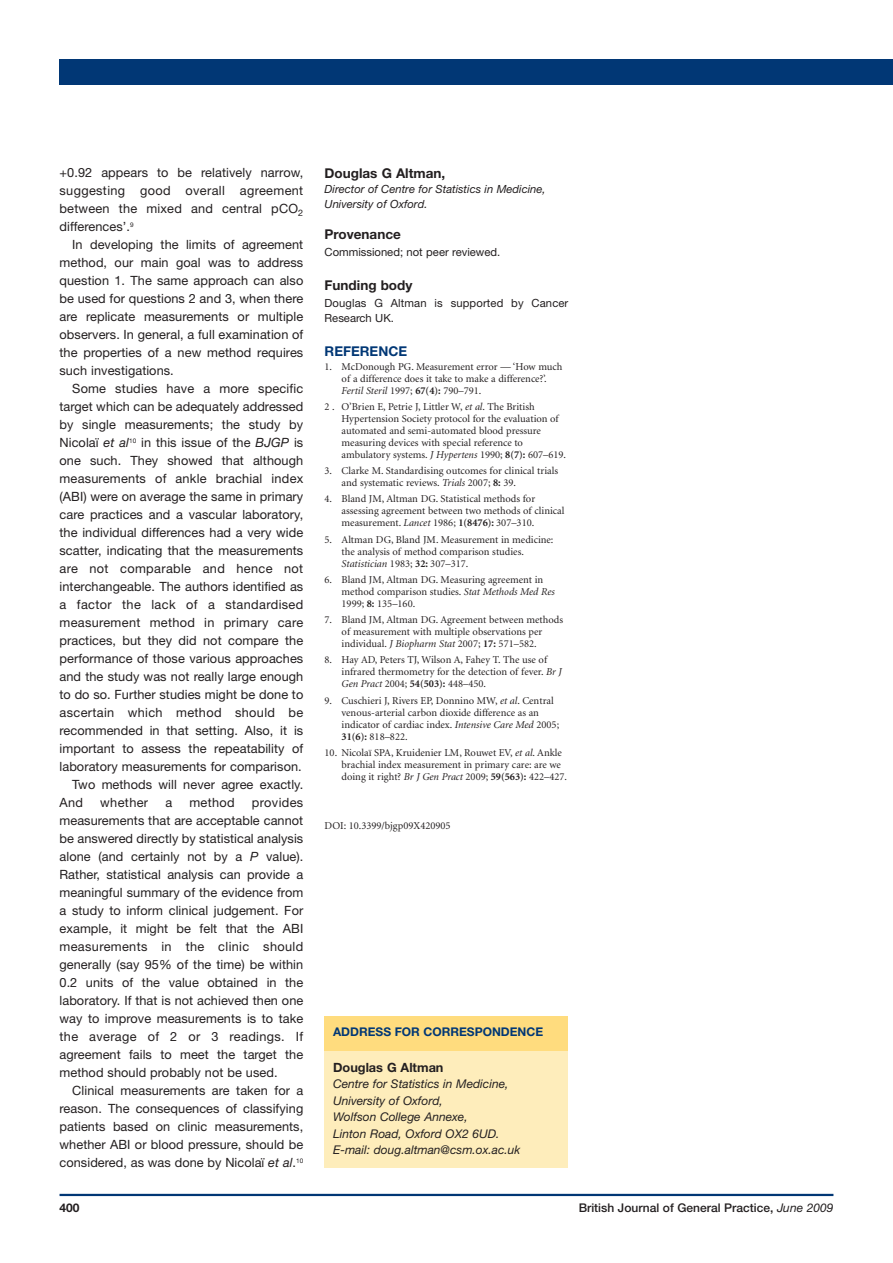
<style>
.page{position:relative;width:893px;height:1263px;background:#fff}
.page>*{position:absolute;margin:0;border:0;box-sizing:border-box;transform-origin:0 0}
.t1{font:700 13.5px "Helvetica Neue";color:#231f20}
.t2{font:700 13.5px "Helvetica Neue";color:#013775}
.t3{font:12.75px/18px "Helvetica Neue";letter-spacing:.005em;color:#231f20;text-align:justify}
.t4{font:12.75px "Helvetica Neue";letter-spacing:.03em;color:#231f20}
.t5{font:12.75px "Helvetica Neue";letter-spacing:.025em;color:#231f20}
.t6{font:700 12.75px "Helvetica Neue";color:#231f20}
.t7{font:italic 12px/16.5px "Helvetica Neue";color:#231f20}
.t8{font:500 12px "Helvetica Neue";color:#231f20}
.t9{font:700 12px "Helvetica Neue";color:#013775}
.t10{font:700 12px "Helvetica Neue";color:#231f20}
.t11{font:11.25px/15px "Helvetica Neue";color:#231f20}
.t12{font:italic 11.25px/15px "Helvetica Neue";color:#231f20}
.t13{font:10.5px/12px "Minion";color:#231f20}
.s1{font-style:italic}
.s2{font-weight:700}
.s3{font-weight:400;font-style:italic}
</style>
<div class="page">
<div style="left:60px;top:60px;width:833px;height:25px;background:#013775"></div>
<hr style="left:60px;top:1194px;width:773px;height:2px;background:#013775">
<div style="left:325px;top:1016px;width:243px;height:151px;background:#feedbb"></div>
<div style="left:325px;top:1016px;width:243px;height:34px;background:#ffdc7e"></div>
<p class="t3" style="left:60px;top:165px;width:245px">+0.92 appears to be relatively narrow, suggesting good overall agreement between the mixed and central pCO<sub>2 </sub>differences’.<sup>9</sup></p>
<p class="t3" style="left:60px;top:237px;width:245px;text-indent:13px">In developing the limits of agreement method, our main goal was to address question 1. The same approach can also be used for questions 2 and 3, when there are replicate measurements or multiple observers. In general, a full examination of the properties of a new method requires such investigations.</p>
<p class="t3" style="left:72px;top:381px;width:233px">Some studies have a more specific</p>
<p class="t3" style="left:60px;top:399px;width:245px">target which can be adequately addressed</p>
<p class="t3" style="left:60px;top:417px;width:245px">by single measurements; the study by</p>
<p class="t3" style="left:60px;top:435px;width:245px">Nicolaï <span class="s1">et al</span><sup>10</sup> in this issue of the <span class="s1">BJGP</span> is</p>
<p class="t3" style="left:60px;top:453px;width:245px">one such. They showed that although</p>
<p class="t3" style="left:60px;top:471px;width:245px">measurements of ankle brachial index</p>
<p class="t3" style="left:60px;top:489px;width:245px">(ABI) were on average the same in primary</p>
<p class="t3" style="left:60px;top:507px;width:245px">care practices and a vascular laboratory,</p>
<p class="t3" style="left:60px;top:525px;width:245px">the individual differences had a very wide</p>
<p class="t3" style="left:60px;top:543px;width:245px">scatter, indicating that the measurements</p>
<p class="t4" style="left:60px;top:564px;width:245px">are not comparable and hence not</p>
<p class="t3" style="left:60px;top:579px;width:245px">interchangeable. The authors identified as</p>
<p class="t4" style="left:60px;top:600px;width:245px">a factor the lack of a standardised</p>
<p class="t5" style="left:60px;top:618px;width:245px">measurement method in primary care</p>
<p class="t3" style="left:60px;top:633px;width:245px">practices, but they did not compare the</p>
<p class="t3" style="left:60px;top:651px;width:245px">performance of those various approaches</p>
<p class="t3" style="left:60px;top:669px;width:245px">and the study was not really large enough</p>
<p class="t3" style="left:60px;top:687px;width:245px">to do so. Further studies might be done to</p>
<p class="t4" style="left:60px;top:708px;width:245px">ascertain which method should be</p>
<p class="t3" style="left:60px;top:723px;width:245px">recommended in that setting. Also, it is</p>
<p class="t3" style="left:60px;top:741px;width:245px">important to assess the repeatability of</p>
<p class="t3" style="left:60px;top:759px;width:244px">laboratory measurements for comparison.</p>
<p class="t3" style="left:72px;top:777px;width:232px">Two methods will never agree exactly.</p>
<p class="t3" style="left:60px;top:795px;width:25px">And</p>
<p class="t4" style="left:100px;top:798px;width:49px">whether</p>
<p class="t3" style="left:165px;top:795px;width:8px">a</p>
<p class="t3" style="left:189px;top:795px;width:47px">method</p>
<p class="t3" style="left:60px;top:795px;width:245px;text-indent:192px">provides measurements that are acceptable cannot be answered directly by statistical analysis alone (and certainly not by a <span class="s1">P</span> value).<br>Rather, statistical analysis can provide a meaningful summary of the evidence from a study to inform clinical judgement. For example, it might be felt that the ABI measurements in the clinic should generally (say 95% of the time) be within 0.2 units of the value obtained in the laboratory. If that is not achieved then one way to improve measurements is to take the average of 2 or 3 readings. If agreement fails to meet the target the method should probably not be used.</p>
<p class="t3" style="left:60px;top:1083px;width:245px;text-indent:13px">Clinical measurements are taken for a reason. The consequences of classifying patients based on clinic measurements, whether ABI or blood pressure, should be considered, as was done by Nicolaï <span class="s1">et al</span>.<sup>10</sup></p>
<p class="t1" style="left:325px;top:168px;width:122px">Douglas G Altman,</p>
<p class="t12" style="left:325px;top:182px;width:223px">Director of Centre for Statistics in Medicine,<br>University of Oxford.</p>
<p class="t1" style="left:325px;top:230px;width:78px">Provenance</p>
<p class="t11" style="left:325px;top:245px;width:177px">Commissioned; not peer reviewed.</p>
<p class="t1" style="left:325px;top:281px;width:89px">Funding body</p>
<p class="t11" style="left:325px;top:296px;width:245px">Douglas G Altman is supported by Cancer<br>Research UK.</p>
<p class="t2" style="left:325px;top:347px;width:84px">REFERENCE</p>
<p class="t13" style="left:342px;top:361px;width:222px;text-indent:-17px">1. McDonough PG. Measurement error — ‘How much of a difference does it take to make a difference?’.<br><span class="s1">Fertil Steril</span> 1997; <span class="s2">67(4):</span> 790–791.</p>
<p class="t13" style="left:342px;top:401px;width:226px;text-indent:-17px">2 . O’Brien E, Petrie J, Littler W, <span class="s1">et al</span>. The British Hypertension Society protocol for the evaluation of automated and semi-automated blood pressure measuring devices with special reference to ambulatory systems. <span class="s1">J Hypertens</span> 1990; <span class="s2">8(7):</span> 607–619.</p>
<p class="t13" style="left:342px;top:466px;width:218px;text-indent:-17px">3. Clarke M. Standardising outcomes for clinical trials and systematic reviews. <span class="s1">Trials</span> 2007; <span class="s2">8:</span> 39.</p>
<p class="t13" style="left:342px;top:494px;width:224px;text-indent:-17px">4. Bland JM, Altman DG. Statistical methods for assessing agreement between two methods of clinical measurement. <span class="s1">Lancet</span> 1986; <span class="s2">1(8476):</span> 307–310.</p>
<p class="t13" style="left:342px;top:534px;width:213px;text-indent:-17px">5. Altman DG, Bland JM. Measurement in medicine: the analysis of method comparison studies.<br><span class="s1">Statistician</span> 1983; <span class="s2">32:</span> 307–317.</p>
<p class="t13" style="left:342px;top:574px;width:215px;text-indent:-17px">6. Bland JM, Altman DG. Measuring agreement in method comparison studies. <span class="s1">Stat Methods Med Res<br></span>1999; <span class="s2">8:</span> 135–160.</p>
<p class="t13" style="left:342px;top:615px;width:223px;text-indent:-17px">7. Bland JM, Altman DG. Agreement between methods of measurement with multiple observations per individual. <span class="s1">J Biopharm Stat</span> 2007; <span class="s2">17:</span> 571–582.</p>
<p class="t13" style="left:342px;top:655px;width:222px;text-indent:-17px">8. Hay AD, Peters TJ, Wilson A, Fahey T. The use of infrared thermometry for the detection of fever. <span class="s1">Br J<br>Gen Pract</span> 2004; <span class="s2">54(503):</span> 448–450.</p>
<p class="t13" style="left:342px;top:695px;width:219px;text-indent:-17px">9. Cuschieri J, Rivers EP, Donnino MW, <span class="s1">et al</span>. Central venous-arterial carbon dioxide difference as an indicator of cardiac index. <span class="s1">Intensive Care Med</span> 2005; <span class="s2">31(6):</span> 818–822.</p>
<p class="t13" style="left:342px;top:747px;width:227px;text-indent:-17px">10. Nicolaï SPA, Kruidenier LM, Rouwet EV, <span class="s1">et al</span>. Ankle brachial index measurement in primary care: are we doing it right? <span class="s1">Br J Gen Pract</span> 2009; <span class="s2">59(563):</span> 422–427.</p>
<p class="t13" style="left:325px;top:820px;width:128px">DOI: 10.3399/bjgp09X420905</p>
<p class="t9" style="left:333px;top:1028px;width:212px">ADDRESS FOR CORRESPONDENCE</p>
<p class="t6" style="left:333px;top:1062px;width:112px">Douglas G Altman</p>
<p class="t7" style="left:333px;top:1077px;width:189px">Centre for Statistics in Medicine,<br>University of Oxford,<br>Wolfson College Annexe,<br>Linton Road, Oxford OX2 6UD.<br>E-mail: doug.altman@csm.ox.ac.uk</p>
<p class="t10" style="left:60px;top:1203px;width:22px">400</p>
<p class="t8" style="left:579px;top:1203px;width:256px">British Journal of General Practice, <span class="s3">June 2009</span></p>
</div>
